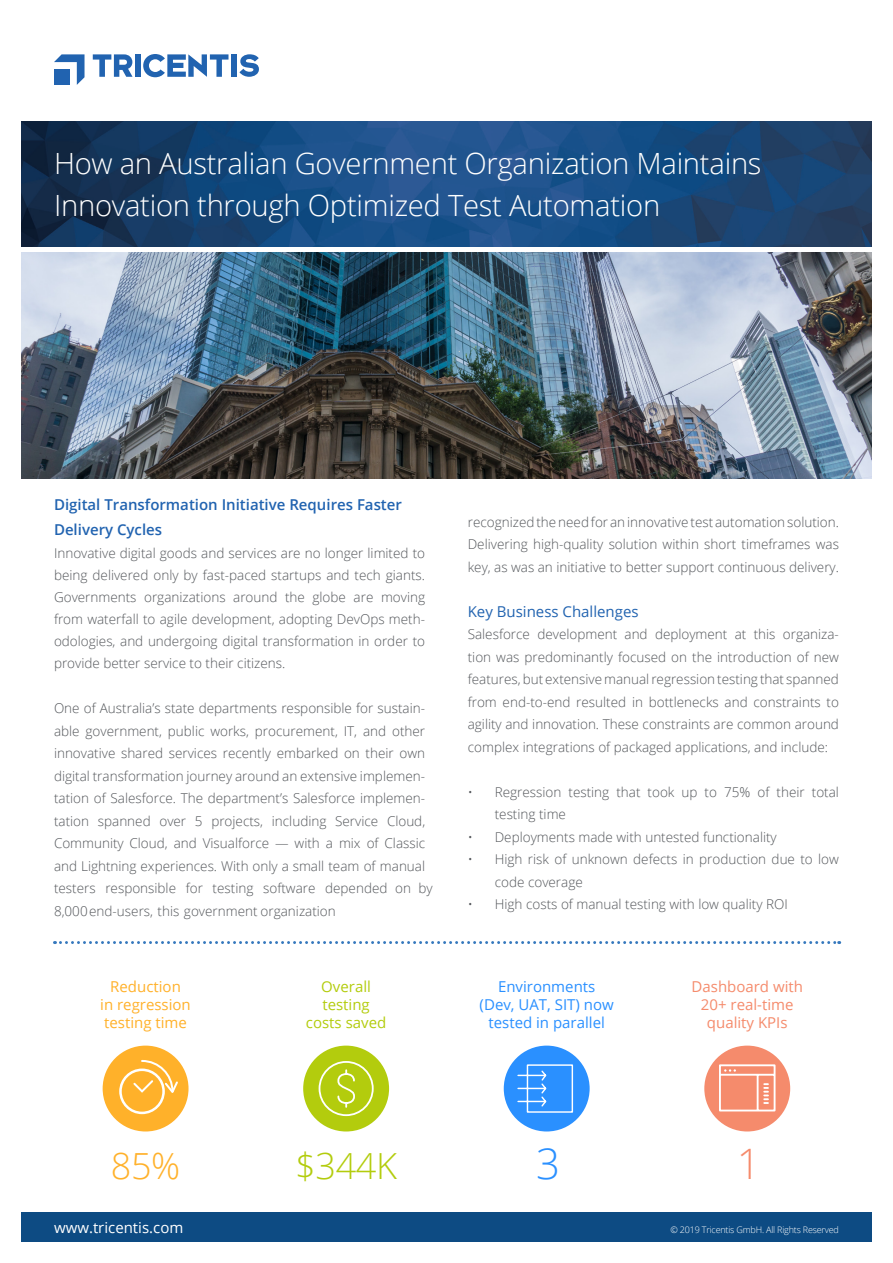
<style>
.page{position:relative;width:893px;height:1263px;background:#fff}
.page>*{position:absolute;margin:0;border:0;box-sizing:border-box;transform-origin:0 0}
.t1{font:300 42px "Open Sans";color:#2a90ff}
.t2{font:300 42px "Open Sans";color:#f58b6c}
.t3{font:300 36px "Open Sans";color:#b3cc0d}
.t4{font:300 36px "Open Sans";color:#ffb12a}
.t5{font:300 29.25px/42px "Open Sans";letter-spacing:-.01em;color:#fff}
.t6{font:600 15px/24.6px "Open Sans";color:#2163b0}
.t7{font:15px/18px "Open Sans";color:#2a90ff;text-align:center}
.t8{font:15px/18px "Open Sans";color:#f58b6c;text-align:center}
.t9{font:15px/18px "Open Sans";color:#ffb12a;text-align:center}
.t10{font:15px/18px "Open Sans";color:#b3cc0d;text-align:center}
.t11{font:15px "Open Sans";color:#2163b0}
.t12{font:15px "Open Sans";color:#fff}
.t13{font:300 13.5px/22.5px "Open Sans";color:#53565a;text-align:justify}
.t14{font:300 9px "Open Sans";letter-spacing:-.02em;color:#fff}
</style>
<div class="page">
<div style="left:303px;top:1045px;width:86px;height:86px;background:#b3cc0d;border-radius:50%"></div>
<div style="left:504px;top:1045px;width:86px;height:86px;background:#2a90ff;border-radius:50%"></div>
<div style="left:704px;top:1045px;width:86px;height:86px;background:#f58b6c;border-radius:50%"></div>
<img style="left:21px;top:252px;width:851px;height:227px">
<img style="left:21px;top:121px;width:851px;height:125px">
<div style="left:135px;top:54px;width:5px;height:23px;background:#2163b0"></div>
<div style="left:231px;top:54px;width:6px;height:23px;background:#2163b0"></div>
<svg style="left:239px;top:54px;width:20px;height:23px"></svg>
<svg style="left:143px;top:54px;width:85px;height:23px"></svg>
<svg style="left:93px;top:54px;width:40px;height:23px"></svg>
<svg style="left:54px;top:54px;width:31px;height:31px"></svg>
<div style="left:54px;top:70px;width:15px;height:15px;background:#2163b0"></div>
<div style="left:21px;top:1212px;width:851px;height:30px;background:#0d4b83"></div>
<svg style="left:54px;top:941px;width:786px;height:3px"></svg>
<svg style="left:517px;top:1064px;width:57px;height:49px"></svg>
<svg style="left:719px;top:1064px;width:57px;height:48px"></svg>
<svg style="left:319px;top:1061px;width:55px;height:55px"></svg>
<div style="left:103px;top:1045px;width:86px;height:86px;background:#ffb12a;border-radius:50%"></div>
<svg style="left:119px;top:1059px;width:61px;height:55px"></svg>
<h3 class="t5" style="left:54px;top:145px;width:709px">How an Australian Government Organization Maintains<br>Innovation through Optimized Test Automation</h3>
<p class="t6" style="left:54px;top:494px;width:349px">Digital Transformation Initiative Requires Faster<br>Delivery Cycles</p>
<p class="t13" style="left:54px;top:543px;width:373px;line-height:22px">Innovative digital goods and services are no longer limited to being delivered only by fast-paced startups and tech giants.<br>Governments organizations around the globe are moving from waterfall to agile development, adopting DevOps meth&shy;odologies, and undergoing digital transformation in order to provide better service to their citizens.</p>
<p class="t13" style="left:54px;top:698px;width:380px;text-align:left">One of Australia’s state departments responsible for sustain&shy;able government, public works, procurement, IT, and other innovative shared services recently embarked on their own digital transformation journey around an extensive implemen&shy;tation of Salesforce. The department’s Salesforce implemen&shy;tation spanned over 5 projects, including Service Cloud, Community Cloud, and Visualforce — with a mix of Classic and Lightning experiences. With only a small team of manual testers responsible for testing software depended on by 8,000 end-users, this government organization</p>
<p class="t13" style="left:468px;top:512px;width:373px">recognized the need for an innovative test automation solution.<br>Delivering high-quality solution within short timeframes was key, as was an initiative to better support continuous delivery.</p>
<p class="t11" style="left:468px;top:605px;width:172px">Key Business Challenges</p>
<p class="t13" style="left:468px;top:624px;width:373px">Salesforce development and deployment at this organiza&shy;tion was predominantly focused on the introduction of new features, but extensive manual regression testing that spanned from end-to-end resulted in bottlenecks and constraints to agility and innovation. These constraints are common around complex integrations of packaged applications, and include:</p>
<p class="t13" style="left:495px;top:782px;width:346px;text-indent:-27px">• Regression testing that took up to 75% of their total testing time</p>
<p class="t13" style="left:468px;top:827px;width:311px">• Deployments made with untested functionality</p>
<p class="t13" style="left:495px;top:849px;width:346px;text-indent:-27px">• High risk of unknown defects in production due to low code coverage</p>
<p class="t13" style="left:468px;top:894px;width:322px">• High costs of manual testing with low quality ROI</p>
<p class="t9" style="left:100px;top:979px;width:92px">Reduction<br>in regression testing time</p>
<p class="t10" style="left:306px;top:979px;width:82px">Overall testing costs saved</p>
<p class="t7" style="left:480px;top:979px;width:136px">Environments (Dev, UAT, SIT) now tested in parallel</p>
<p class="t8" style="left:692px;top:979px;width:113px">Dashboard with<br>20+ real-time quality KPIs</p>
<h2 class="t4" style="left:111px;top:1152px;width:71px">85%</h2>
<h2 class="t3" style="left:295px;top:1152px;width:103px">$344K</h2>
<h1 class="t1" style="left:536px;top:1147px;width:25px">3</h1>
<h1 class="t2" style="left:737px;top:1147px;width:25px">1</h1>
<p class="t12" style="left:54px;top:1221px;width:131px">www.tricentis.com</p>
<p class="t14" style="left:670px;top:1225px;width:170px">© 2019 Tricentis GmbH. All Rights Reserved</p>
</div>
